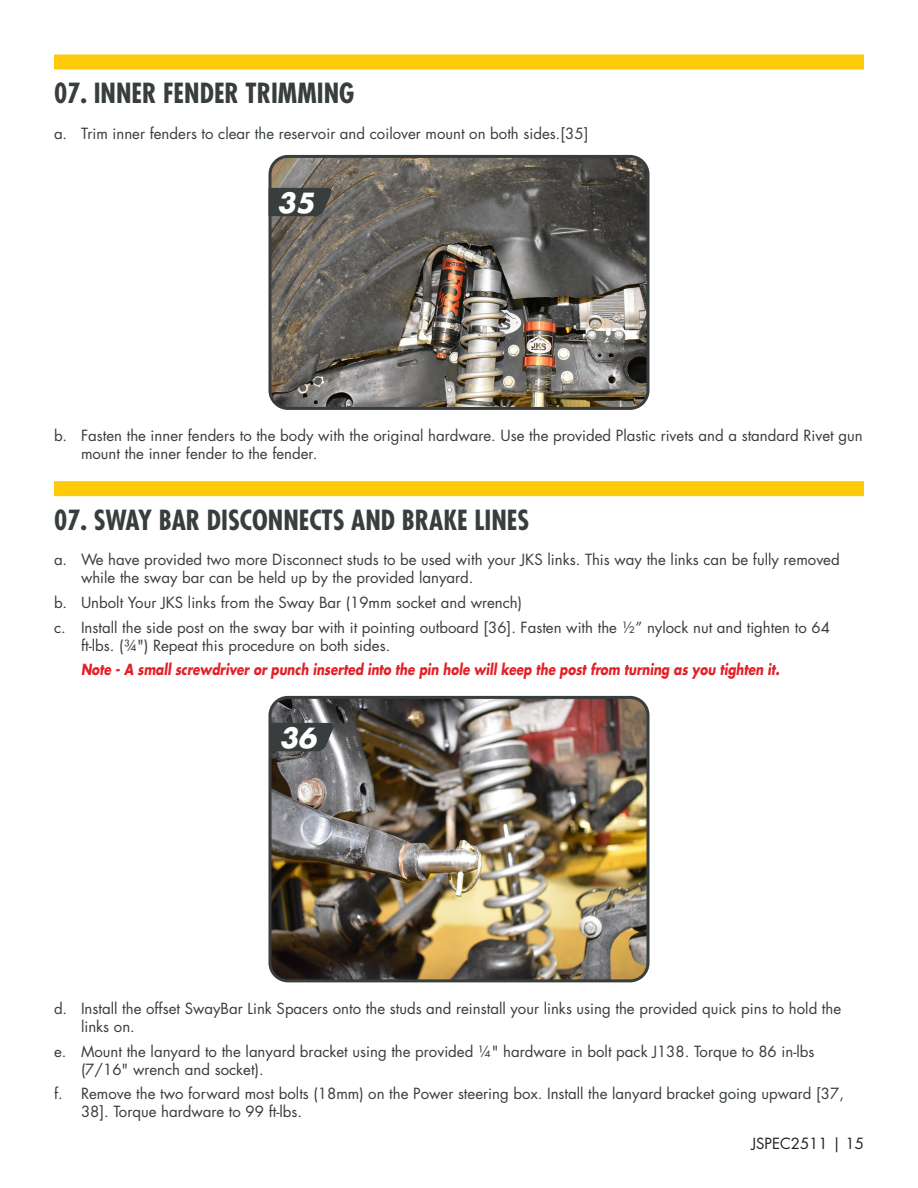
<style>
.page{position:relative;width:918px;height:1188px;background:#fff}
.page>*{position:absolute;margin:0;border:0;box-sizing:border-box;transform-origin:0 0}
.Yellow-Heading_Numbe{font:700 condensed 27px "Futura Std";color:#383d3d}
.Photo_numbers{font:italic 700 27px "Futura Std";color:#fff}
.t1{font:15px/18px "Futura Std";color:#383d3d}
.Note-Caution-Importa{font:italic 700 15px "Futura Std";color:#e41f25;scale:.8 1}
.t2{font:15px "Futura Std";color:#231f20}
</style>
<div class="page">
<div style="left:54px;top:55px;width:810px;height:15px;background:#feca0a"></div>
<img style="left:272px;top:159px;width:374px;height:247px">
<div style="left:268px;top:155px;width:382px;height:255px;border:3px solid #383d3d;border-radius:18px"></div>
<svg style="left:269px;top:188px;width:63px;height:28px;background:#3c4040"></svg>
<div style="left:54px;top:481px;width:810px;height:15px;background:#feca0a"></div>
<img style="left:272px;top:700px;width:374px;height:278px">
<div style="left:268px;top:696px;width:382px;height:286px;border:3px solid #383d3d;border-radius:18px"></div>
<svg style="left:271px;top:723px;width:63px;height:28px;background:#414545"></svg>
<p class="Yellow-Heading_Numbe" style="left:54px;top:77px;width:302px">07. INNER FENDER TRIMMING</p>
<p class="t1" style="left:54px;top:124px;width:536px">a. Trim inner fenders to clear the reservoir and coilover mount on both sides.[35]</p>
<p class="Photo_numbers" style="left:277px;top:185px;width:39px">35</p>
<p class="t1" style="left:81px;top:427px;width:783px;text-indent:-27px">b. Fasten the inner fenders to the body with the original hardware. Use the provided Plastic rivets and a standard Rivet gun mount the inner fender to the fender.</p>
<p class="Yellow-Heading_Numbe" style="left:54px;top:503px;width:477px">07. SWAY BAR DISCONNECTS AND BRAKE LINES</p>
<p class="t1" style="left:81px;top:551px;width:760px;text-indent:-27px">a. We have provided two more Disconnect studs to be used with your JKS links. This way the links can be fully removed while the sway bar can be held up by the provided lanyard.</p>
<p class="t1" style="left:54px;top:594px;width:470px">b. Unbolt Your JKS links from the Sway Bar (19mm socket and wrench)</p>
<p class="t1" style="left:81px;top:618px;width:750px;text-indent:-27px">c. Install the side post on the sway bar with it pointing outboard [36]. Fasten with the 1/2” nylock nut and tighten to 64 ft-lbs. (3/4") Repeat this procedure on both sides.</p>
<p class="Note-Caution-Importa" style="left:81px;top:660px;width:875px">Note - A small screwdriver or punch inserted into the pin hole will keep the post from turning as you tighten it.</p>
<p class="Photo_numbers" style="left:279px;top:720px;width:39px">36</p>
<p class="t1" style="left:81px;top:1000px;width:762px;text-indent:-27px">d. Install the offset SwayBar Link Spacers onto the studs and reinstall your links using the provided quick pins to hold the links on.</p>
<p class="t1" style="left:81px;top:1042px;width:735px;text-indent:-27px">e. Mount the lanyard to the lanyard bracket using the provided 1/4" hardware in bolt pack J138. Torque to 86 in-lbs (7/16" wrench and socket).</p>
<p class="t1" style="left:81px;top:1085px;width:765px;text-indent:-27px">f. Remove the two forward most bolts (18mm) on the Power steering box. Install the lanyard bracket going upward [37,<br>38]. Torque hardware to 99 ft-lbs.</p>
<p class="t2" style="left:751px;top:1134px;width:114px">JSPEC2511 | 15</p>
</div>
